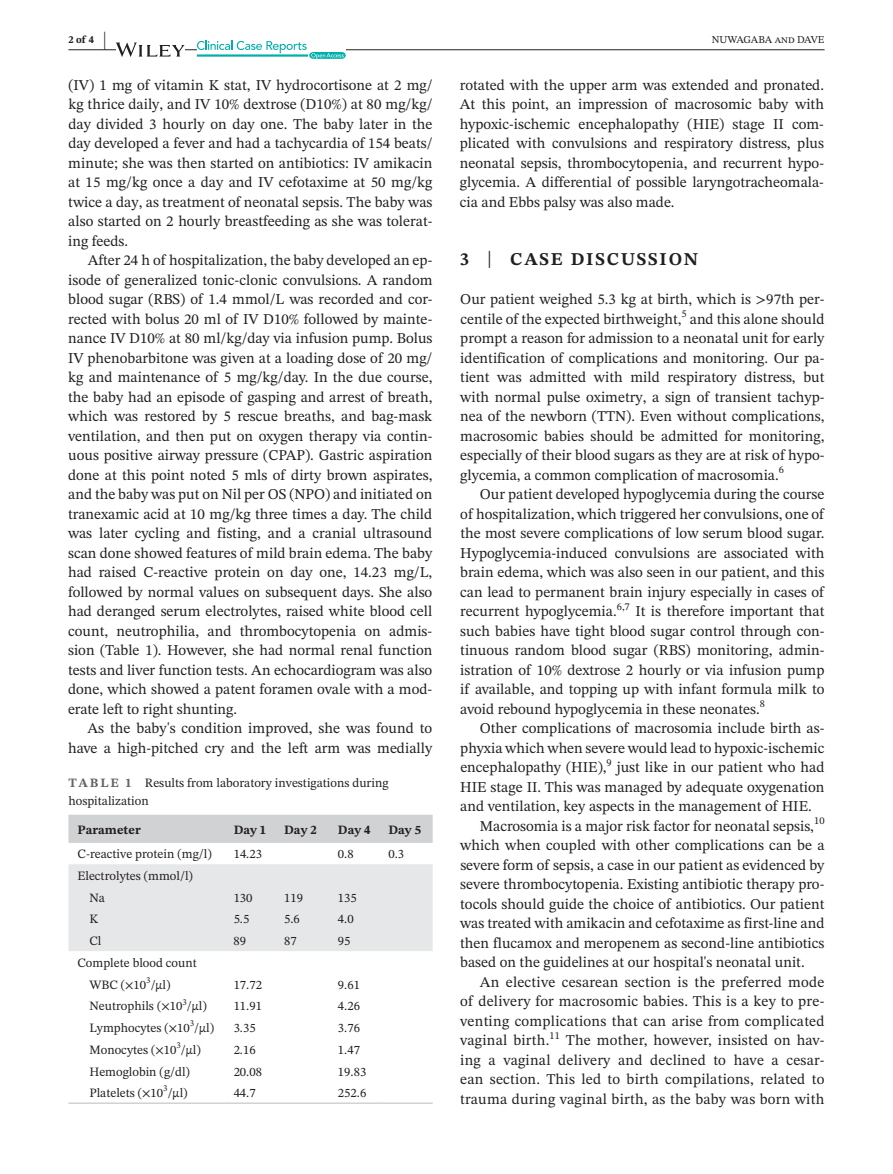
<style>
.page{position:relative;width:893px;height:1174px;background:#fff}
.page>*{position:absolute;margin:0;border:0;box-sizing:border-box;transform-origin:0 0}
.t1{font:700 18px "STIX Two Text";letter-spacing:.1em;color:#231f20}
.t2{font:15px/19.5px "STIX Two Text";color:#231f20;text-align:justify}
.t3{font:12.75px/21.8px "STIX Two Text";color:#231f20}
.t4{font:700 12.75px "STIX Two Text";color:#231f20}
.t5{font:10.5px "STIX Two Text";color:#231f20}
.t6{font:700 10.5px "STIX Two Text";color:#231f20}
.s1{font-size:21px}
.s2{font-weight:400;font-size:23.7px}
.s3{font-weight:700;color:#636366}
</style>
<div class="page">
<hr style="left:68px;top:49px;width:756px;height:1px;background:#231f20">
<svg style="left:116px;top:43px;width:69px;height:14px"></svg>
<svg style="left:197px;top:41px;width:149px;height:18px"></svg>
<div style="left:68px;top:814px;width:365px;height:29px;background:#d1d2d4"></div>
<div style="left:68px;top:864px;width:365px;height:87px;background:#e6e7e9"></div>
<hr style="left:68px;top:1102px;width:157px;height:2px;background:#d1d2d4">
<hr style="left:225px;top:1102px;width:50px;height:2px;background:#d1d2d4">
<hr style="left:275px;top:1102px;width:54px;height:2px;background:#d1d2d4">
<hr style="left:329px;top:1102px;width:50px;height:2px;background:#d1d2d4">
<hr style="left:379px;top:1102px;width:54px;height:2px;background:#d1d2d4">
<p class="t6" style="left:68px;top:32px;width:39px">2 of 4 <span class="s1">|</span></p>
<p class="t5" style="left:712px;top:32px;width:114px">NUWAGABA and DAVE</p>
<p class="t2" style="left:68px;top:75px;width:366px">(IV) 1 mg of vitamin K stat, IV hydrocortisone at 2 mg/ kg thrice daily, and IV 10% dextrose (D10%) at 80 mg/kg/ day divided 3 hourly on day one. The baby later in the day developed a fever and had a tachycardia of 154 beats/ minute; she was then started on antibiotics: IV amikacin at 15 mg/kg once a day and IV cefotaxime at 50 mg/kg twice a day, as treatment of neonatal sepsis. The baby was also started on 2 hourly breastfeeding as she was tolerat&shy;ing feeds.</p>
<p class="t2" style="left:68px;top:250px;width:366px;text-indent:20px">After 24 h of hospitalization, the baby developed an ep&shy;isode of generalized tonic-clonic convulsions. A random blood sugar (RBS) of 1.4 mmol/L was recorded and cor&shy;rected with bolus 20 ml of IV D10% followed by mainte&shy;nance IV D10% at 80 ml/kg/day via infusion pump. Bolus IV phenobarbitone was given at a loading dose of 20 mg/ kg and maintenance of 5 mg/kg/day. In the due course, the baby had an episode of gasping and arrest of breath, which was restored by 5 rescue breaths, and bag-mask ventilation, and then put on oxygen therapy via contin&shy;uous positive airway pressure (CPAP). Gastric aspiration done at this point noted 5 mls of dirty brown aspirates, and the baby was put on Nil per OS (NPO) and initiated on tranexamic acid at 10 mg/kg three times a day. The child was later cycling and fisting, and a cranial ultrasound scan done showed features of mild brain edema. The baby had raised C-reactive protein on day one, 14.23 mg/L, followed by normal values on subsequent days. She also had deranged serum electrolytes, raised white blood cell count, neutrophilia, and thrombocytopenia on admis&shy;sion (Table 1). However, she had normal renal function tests and liver function tests. An echocardiogram was also done, which showed a patent foramen ovale with a mod&shy;erate left to right shunting.</p>
<p class="t2" style="left:68px;top:718px;width:366px;text-align:right">As the baby's condition improved, she was found to have a high-pitched cry and the left arm was medially</p>
<p class="t2" style="left:460px;top:75px;width:366px">rotated with the upper arm was extended and pronated.<br>At this point, an impression of macrosomic baby with hypoxic-ischemic encephalopathy (HIE) stage II com&shy;plicated with convulsions and respiratory distress, plus neonatal sepsis, thrombocytopenia, and recurrent hypo&shy;glycemia. A differential of possible laryngotracheomala&shy;cia and Ebbs palsy was also made.</p>
<p class="t1" style="left:460px;top:246px;width:239px">3 <span class="s2">|</span> CASE DISCUSSION</p>
<p class="t2" style="left:460px;top:289px;width:366px">Our patient weighed 5.3 kg at birth, which is &gt;97th per&shy;centile of the expected birthweight,</p>
<p class="t5" style="left:681px;top:306px;width:7px">5</p>
<p class="t2" style="left:460px;top:309px;width:366px;text-indent:230px">and this alone should prompt a reason for admission to a neonatal unit for early identification of complications and monitoring. Our pa&shy;tient was admitted with mild respiratory distress, but with normal pulse oximetry, a sign of transient tachyp&shy;nea of the newborn (TTN). Even without complications, macrosomic babies should be admitted for monitoring, especially of their blood sugars as they are at risk of hypo&shy;glycemia, a common complication of macrosomia.</p>
<p class="t5" style="left:779px;top:462px;width:7px">6</p>
<p class="t2" style="left:460px;top:484px;width:366px;text-indent:20px">Our patient developed hypoglycemia during the course of hospitalization, which triggered her convulsions, one of the most severe complications of low serum blood sugar.<br>Hypoglycemia-induced convulsions are associated with brain edema, which was also seen in our patient, and this can lead to permanent brain injury especially in cases of recurrent hypoglycemia.</p>
<p class="t5" style="left:617px;top:598px;width:15px">6,7</p>
<p class="t2" style="left:460px;top:601px;width:366px;text-indent:175px">It is therefore important that such babies have tight blood sugar control through con&shy;tinuous random blood sugar (RBS) monitoring, admin&shy;istration of 10% dextrose 2 hourly or via infusion pump if available, and topping up with infant formula milk to avoid rebound hypoglycemia in these neonates.</p>
<p class="t5" style="left:760px;top:696px;width:7px">8</p>
<p class="t2" style="left:460px;top:718px;width:366px;text-indent:20px">Other complications of macrosomia include birth as&shy;phyxia which when severe would lead to hypoxic-ischemic encephalopathy (HIE),</p>
<p class="t5" style="left:606px;top:754px;width:7px">9</p>
<p class="t2" style="left:617px;top:757px;width:209px">just like in our patient who had</p>
<p class="t2" style="left:460px;top:777px;width:366px">HIE stage II. This was managed by adequate oxygenation</p>
<p class="t2" style="left:460px;top:796px;width:353px">and ventilation, key aspects in the management of HIE.</p>
<p class="t2" style="left:480px;top:816px;width:336px">Macrosomia is a major risk factor for neonatal sepsis,</p>
<p class="t5" style="left:814px;top:813px;width:12px">10</p>
<p class="t2" style="left:460px;top:835px;width:366px">which when coupled with other complications can be a severe form of sepsis, a case in our patient as evidenced by severe thrombocytopenia. Existing antibiotic therapy pro&shy;tocols should guide the choice of antibiotics. Our patient was treated with amikacin and cefotaxime as first-line and then flucamox and meropenem as second-line antibiotics based on the guidelines at our hospital's neonatal unit.</p>
<p class="t2" style="left:460px;top:972px;width:366px;text-indent:19px">An elective cesarean section is the preferred mode of delivery for macrosomic babies. This is a key to pre&shy;venting complications that can arise from complicated vaginal birth.</p>
<p class="t3" style="left:68px;top:773px;width:322px;line-height:18px"><span class="s3">TABLE 1</span> Results from laboratory investigations during hospitalization</p>
<p class="t4" style="left:77px;top:820px;width:65px">Parameter</p>
<p class="t4" style="left:234px;top:820px;width:34px">Day 1</p>
<p class="t4" style="left:284px;top:820px;width:34px">Day 2</p>
<p class="t4" style="left:338px;top:820px;width:34px">Day 4</p>
<p class="t4" style="left:388px;top:820px;width:34px">Day 5</p>
<p class="t3" style="left:77px;top:843px;width:136px">C-reactive protein (mg/l)</p>
<p class="t3" style="left:234px;top:843px;width:30px">14.23</p>
<p class="t3" style="left:338px;top:843px;width:17px">0.8</p>
<p class="t3" style="left:388px;top:843px;width:17px">0.3</p>
<p class="t3" style="left:89px;top:864px;width:105px;text-indent:-12px">Electrolytes (mmol/l)<br>Na</p>
<p class="t3" style="left:234px;top:886px;width:20px">130</p>
<p class="t3" style="left:284px;top:886px;width:20px">119</p>
<p class="t3" style="left:338px;top:886px;width:20px">135</p>
<p class="t3" style="left:89px;top:908px;width:10px">K</p>
<p class="t3" style="left:234px;top:908px;width:17px">5.5</p>
<p class="t3" style="left:284px;top:908px;width:17px">5.6</p>
<p class="t3" style="left:338px;top:908px;width:17px">4.0</p>
<p class="t3" style="left:89px;top:930px;width:14px">Cl</p>
<p class="t3" style="left:234px;top:930px;width:14px">89</p>
<p class="t3" style="left:284px;top:930px;width:14px">87</p>
<p class="t3" style="left:338px;top:930px;width:14px">95</p>
<p class="t3" style="left:89px;top:951px;width:109px;text-indent:-12px">Complete blood count<br>WBC (×10<sup>3</sup>/µl)</p>
<p class="t3" style="left:234px;top:973px;width:30px">17.72</p>
<p class="t3" style="left:338px;top:973px;width:24px">9.61</p>
<p class="t3" style="left:89px;top:995px;width:119px">Neutrophils (×10<sup>3</sup>/µl)</p>
<p class="t3" style="left:234px;top:995px;width:30px">11.91</p>
<p class="t3" style="left:338px;top:995px;width:24px">4.26</p>
<p class="t3" style="left:89px;top:1016px;width:126px">Lymphocytes (×10<sup>3</sup>/µl)</p>
<p class="t3" style="left:234px;top:1016px;width:24px">3.35</p>
<p class="t3" style="left:338px;top:1016px;width:24px">3.76</p>
<p class="t3" style="left:89px;top:1038px;width:113px">Monocytes (×10<sup>3</sup>/µl)</p>
<p class="t3" style="left:234px;top:1038px;width:24px">2.16</p>
<p class="t3" style="left:338px;top:1038px;width:24px">1.47</p>
<p class="t3" style="left:89px;top:1060px;width:102px">Hemoglobin (g/dl)</p>
<p class="t3" style="left:234px;top:1060px;width:30px">20.08</p>
<p class="t3" style="left:338px;top:1060px;width:30px">19.83</p>
<p class="t3" style="left:89px;top:1082px;width:100px">Platelets (×10<sup>3</sup>/µl)</p>
<p class="t3" style="left:234px;top:1082px;width:24px">44.7</p>
<p class="t3" style="left:338px;top:1082px;width:30px">252.6</p>
<p class="t5" style="left:550px;top:1027px;width:12px">11</p>
<p class="t2" style="left:460px;top:1030px;width:366px;text-indent:106px">The mother, however, insisted on hav&shy;ing a vaginal delivery and declined to have a cesar&shy;ean section. This led to birth compilations, related to trauma during vaginal birth, as the baby was born with</p>
</div>
